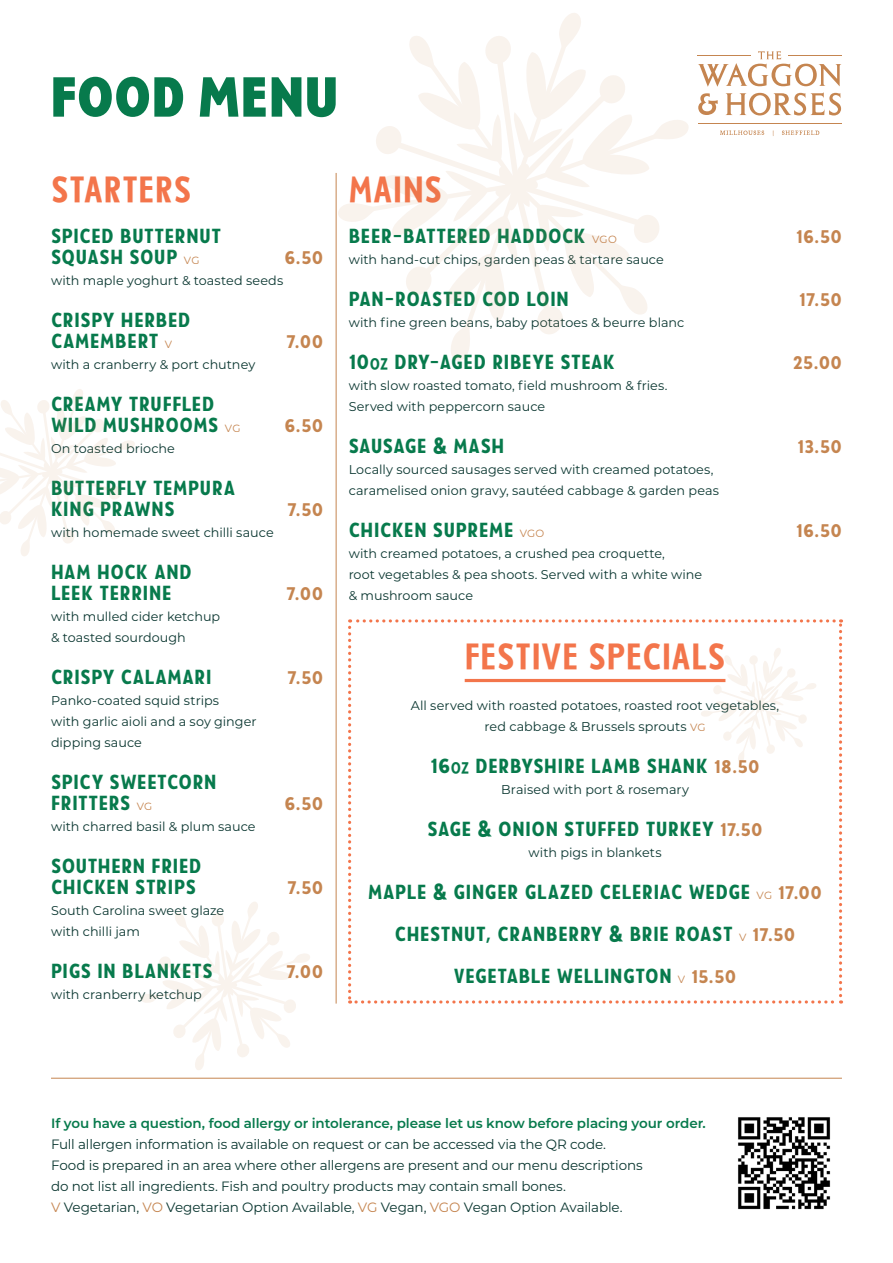
<style>
.page{position:relative;width:893px;height:1263px;background:#fff}
.page>*{position:absolute;margin:0;border:0;box-sizing:border-box;transform-origin:0 0}
.t1{font:900 52.5px "Taberna Sans";letter-spacing:.005em;color:#077a4c}
.SUB_HEADING{font:34.5px "Taberna Sans";letter-spacing:.02em;color:#f3754b}
.MAIN_HEADING_starters{font:21.75px "Taberna Sans";letter-spacing:.03em;color:#077a4c}
.MAIN_HEADING_starters-2{font:19.5px "Taberna Sans";letter-spacing:.025em;color:#c58550}
.t2{font:13.5px "Montserrat";letter-spacing:-.01em;color:#0a3630}
.t3{font:600 13.5px/21px "Montserrat";letter-spacing:-.005em;color:#077a4c}
.t4{font:12.75px "Montserrat";letter-spacing:.005em;color:#0a3630}
.s1{font-family:"Montserrat";font-size:10.5px;color:#c58550}
.s2{font-size:15.15px}
.s3{font-size:10.5px;color:#c58550}
.s4{font-size:19.5px;color:#c58550}
.s5{font-weight:400;color:#0a3630}
.s6{color:#c58550}
</style>
<div class="page">
<hr style="left:336px;top:173px;width:1px;height:830px;background:#c58550">
<hr style="left:698px;top:123px;width:144px;height:1px;background:#c58550">
<svg style="left:720px;top:131px;width:44px;height:4px"></svg>
<svg style="left:782px;top:131px;width:37px;height:4px"></svg>
<svg style="left:698px;top:51px;width:143px;height:64px"></svg>
<img style="left:738px;top:1117px;width:93px;height:93px">
<svg style="left:336px;top:13px;width:353px;height:350px"></svg>
<svg style="left:141px;top:902px;width:169px;height:168px"></svg>
<svg style="left:348px;top:619px;width:494px;height:384px"></svg>
<svg style="left:0;top:389px;width:135px;height:167px"></svg>
<hr style="left:51px;top:1078px;width:791px;height:1px;background:#c58550">
<p class="t1" style="left:51px;top:64px;width:289px">FOOD MENU</p>
<p class="SUB_HEADING" style="left:51px;top:167px;width:142px">STARTERS</p>
<p class="MAIN_HEADING_starters" style="left:51px;top:222px;width:172px">spiced butternut</p>
<p class="MAIN_HEADING_starters" style="left:51px;top:243px;width:150px">squash soup <span class="s1">VG</span></p>
<p class="MAIN_HEADING_starters-2" style="left:284px;top:245px;width:40px">6.50</p>
<p class="t4" style="left:51px;top:272px;width:234px">with maple yoghurt &amp; toasted seeds</p>
<p class="MAIN_HEADING_starters" style="left:51px;top:306px;width:141px">crispy herbed</p>
<p class="MAIN_HEADING_starters" style="left:51px;top:327px;width:123px">camembert <span class="s1">V</span></p>
<p class="MAIN_HEADING_starters-2" style="left:286px;top:329px;width:38px">7.00</p>
<p class="t4" style="left:51px;top:356px;width:206px">with a cranberry &amp; port chutney</p>
<p class="MAIN_HEADING_starters" style="left:51px;top:390px;width:165px">creamy truffled</p>
<p class="MAIN_HEADING_starters" style="left:51px;top:411px;width:191px">wild mushrooms <span class="s1">VG</span></p>
<p class="MAIN_HEADING_starters-2" style="left:284px;top:413px;width:40px">6.50</p>
<p class="t4" style="left:51px;top:440px;width:125px">On toasted brioche</p>
<p class="MAIN_HEADING_starters" style="left:51px;top:474px;width:186px">butterfly tempura</p>
<p class="MAIN_HEADING_starters" style="left:51px;top:495px;width:125px">king prawns</p>
<p class="MAIN_HEADING_starters-2" style="left:287px;top:497px;width:37px">7.50</p>
<p class="t4" style="left:51px;top:524px;width:224px">with homemade sweet chilli sauce</p>
<p class="MAIN_HEADING_starters" style="left:51px;top:558px;width:142px">ham hock and</p>
<p class="MAIN_HEADING_starters" style="left:51px;top:579px;width:122px">leek terrine</p>
<p class="MAIN_HEADING_starters-2" style="left:286px;top:581px;width:38px">7.00</p>
<p class="t4" style="left:51px;top:608px;width:171px">with mulled cider ketchup</p>
<p class="t4" style="left:51px;top:629px;width:136px">&amp; toasted sourdough</p>
<p class="MAIN_HEADING_starters" style="left:51px;top:663px;width:162px">crispy calamari</p>
<p class="MAIN_HEADING_starters-2" style="left:287px;top:665px;width:37px">7.50</p>
<p class="t4" style="left:51px;top:692px;width:170px">Panko-coated squid strips</p>
<p class="t4" style="left:51px;top:713px;width:207px">with garlic aioli and a soy ginger</p>
<p class="t4" style="left:51px;top:734px;width:92px">dipping sauce</p>
<p class="MAIN_HEADING_starters" style="left:51px;top:768px;width:167px">spicy sweetcorn</p>
<p class="MAIN_HEADING_starters" style="left:51px;top:789px;width:103px">fritters <span class="s1">VG</span></p>
<p class="MAIN_HEADING_starters-2" style="left:284px;top:791px;width:40px">6.50</p>
<p class="t4" style="left:51px;top:818px;width:206px">with charred basil &amp; plum sauce</p>
<p class="MAIN_HEADING_starters" style="left:51px;top:852px;width:152px">southern fried</p>
<p class="MAIN_HEADING_starters" style="left:51px;top:873px;width:146px">chicken strips</p>
<p class="MAIN_HEADING_starters-2" style="left:287px;top:875px;width:37px">7.50</p>
<p class="t4" style="left:51px;top:902px;width:175px">South Carolina sweet glaze</p>
<p class="t4" style="left:51px;top:923px;width:90px">with chilli jam</p>
<p class="MAIN_HEADING_starters" style="left:51px;top:957px;width:163px">pigs in blankets</p>
<p class="MAIN_HEADING_starters-2" style="left:286px;top:959px;width:38px">7.00</p>
<p class="t4" style="left:51px;top:986px;width:152px">with cranberry ketchup</p>
<p class="SUB_HEADING" style="left:349px;top:167px;width:95px">MAINS</p>
<p class="MAIN_HEADING_starters" style="left:349px;top:222px;width:270px">beer-battered haddock <span class="s1">VGO</span></p>
<p class="MAIN_HEADING_starters-2" style="left:796px;top:224px;width:47px">16.50</p>
<p class="t4" style="left:349px;top:251px;width:317px">with hand-cut chips, garden peas &amp; tartare sauce</p>
<p class="MAIN_HEADING_starters" style="left:349px;top:285px;width:222px">pan-roasted cod loin</p>
<p class="MAIN_HEADING_starters-2" style="left:799px;top:287px;width:44px">17.50</p>
<p class="t4" style="left:349px;top:314px;width:337px">with fine green beans, baby potatoes &amp; beurre blanc</p>
<p class="MAIN_HEADING_starters" style="left:349px;top:348px;width:268px">10<span class="s2">OZ</span> dry-aged ribeye steak</p>
<p class="MAIN_HEADING_starters-2" style="left:793px;top:350px;width:50px">25.00</p>
<p class="t4" style="left:349px;top:377px;width:320px">with slow roasted tomato, field mushroom &amp; fries.</p>
<p class="t4" style="left:349px;top:398px;width:198px">Served with peppercorn sauce</p>
<p class="MAIN_HEADING_starters" style="left:349px;top:432px;width:157px">sausage &amp; mash</p>
<p class="MAIN_HEADING_starters-2" style="left:797px;top:434px;width:46px">13.50</p>
<p class="t4" style="left:349px;top:461px;width:366px">Locally sourced sausages served with creamed potatoes,</p>
<p class="t4" style="left:349px;top:482px;width:372px">caramelised onion gravy, sautéed cabbage &amp; garden peas</p>
<p class="MAIN_HEADING_starters" style="left:349px;top:516px;width:197px">chicken supreme <span class="s1">VGO</span></p>
<p class="MAIN_HEADING_starters-2" style="left:796px;top:518px;width:47px">16.50</p>
<p class="t4" style="left:349px;top:545px;width:318px">with creamed potatoes, a crushed pea croquette,</p>
<p class="t4" style="left:349px;top:566px;width:355px">root vegetables &amp; pea shoots. Served with a white wine</p>
<p class="t4" style="left:349px;top:587px;width:126px">&amp; mushroom sauce</p>
<p class="SUB_HEADING" style="left:465px;top:634px;width:262px">FESTIVE SPECIALS</p>
<p class="t4" style="left:411px;top:696px;width:370px">All served with roasted potatoes, roasted root vegetables,</p>
<p class="t4" style="left:485px;top:717px;width:222px">red cabbage &amp; Brussels sprouts <span class="s3">VG</span></p>
<p class="MAIN_HEADING_starters" style="left:430px;top:752px;width:331px">16<span class="s2">OZ</span> derbyshire lamb shank <span class="s4">18.50</span></p>
<p class="t4" style="left:501px;top:780px;width:189px">Braised with port &amp; rosemary</p>
<p class="MAIN_HEADING_starters" style="left:427px;top:815px;width:337px">sage &amp; onion stuffed turkey <span class="s4">17.50</span></p>
<p class="t4" style="left:529px;top:843px;width:134px">with pigs in blankets</p>
<p class="MAIN_HEADING_starters" style="left:368px;top:878px;width:455px">maple &amp; ginger glazed celeriac wedge <span class="s1">VG</span> <span class="s4">17.00</span></p>
<p class="MAIN_HEADING_starters" style="left:395px;top:920px;width:402px">chestnut, cranberry &amp; brie roast <span class="s1">V</span> <span class="s4">17.50</span></p>
<p class="MAIN_HEADING_starters" style="left:454px;top:962px;width:284px">vegetable wellington <span class="s1">V</span> <span class="s4">15.50</span></p>
<p class="t3" style="left:51px;top:1112px;width:656px">If you have a question, food allergy or intolerance, please let us know before placing your order.<br><span class="s5">Full allergen information is available on request or can be accessed via the QR code.</span></p>
<p class="t2" style="left:51px;top:1156px;width:593px">Food is prepared in an area where other allergens are present and our menu descriptions</p>
<p class="t2" style="left:51px;top:1177px;width:516px">do not list all ingredients. Fish and poultry products may contain small bones.</p>
<p class="t2" style="left:51px;top:1198px;width:573px"><span class="s6">V</span> Vegetarian, <span class="s6">VO</span> Vegetarian Option Available, <span class="s6">VG</span> Vegan, <span class="s6">VGO</span> Vegan Option Available.</p>
</div>
